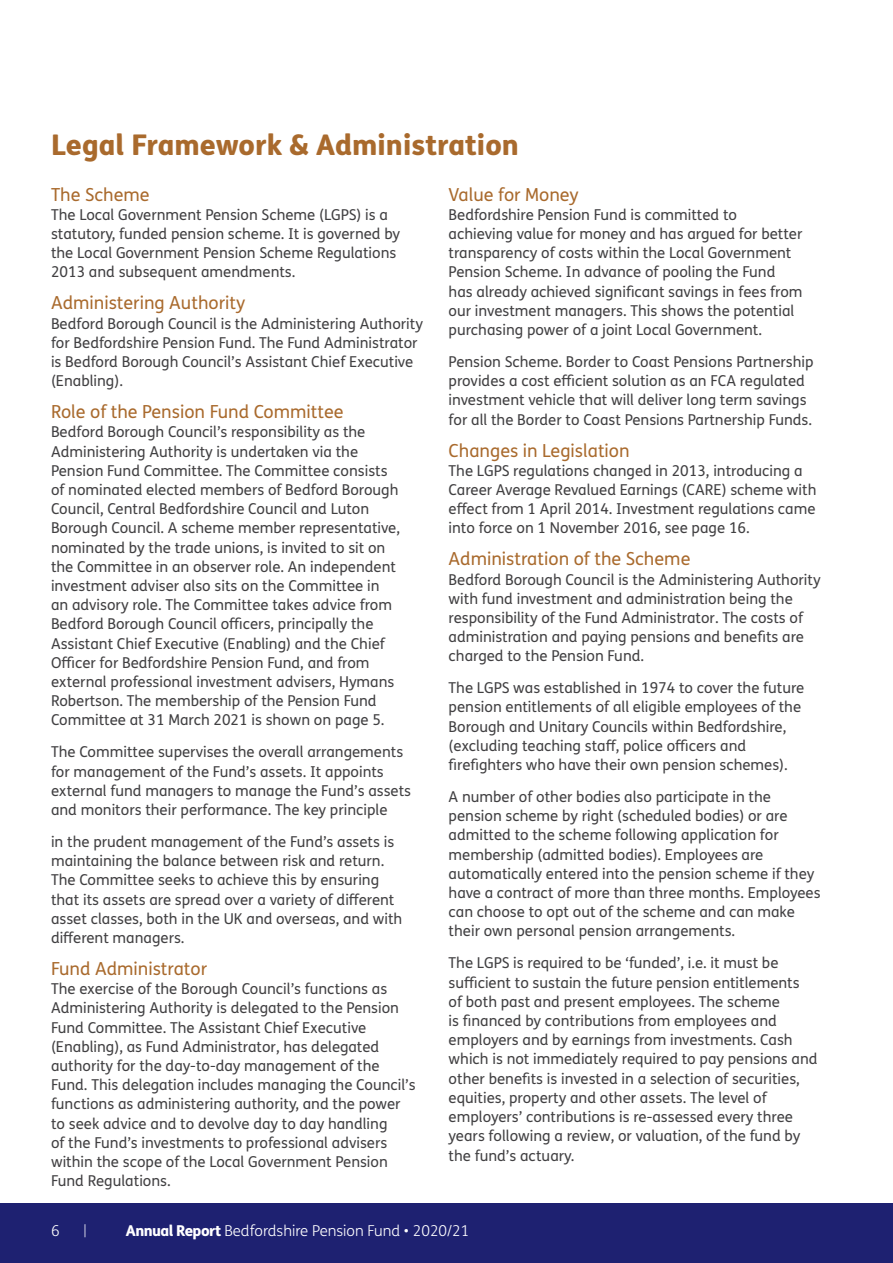
<style>
.page{position:relative;width:893px;height:1263px;background:#fff}
.page>*{position:absolute;margin:0;border:0;box-sizing:border-box;transform-origin:0 0}
.Page_Title_Orange{font:800 28.5px "FS Me Pro";color:#a96a2d}
.Heading_1{font:18px "FS Me Pro";color:#a96a2d}
.Body_Text{font:15px/19.2px "FS Me Pro";color:#414042}
.t1{font:300 15px "FS Me Pro";color:#fff}
.t2{font:300 12px "FS Me Pro";color:#fff}
.s1{font-weight:800}
</style>
<div class="page">
<div style="left:0;top:1203px;width:893px;height:60px;background:#1e2171"></div>
<p class="Page_Title_Orange" style="left:51px;top:123px;width:469px">Legal Framework &amp; Administration</p>
<p class="Heading_1" style="left:51px;top:182px;width:100px">The Scheme</p>
<p class="Body_Text" style="left:51px;top:205px;width:351px">The Local Government Pension Scheme (LGPS) is a statutory, funded pension scheme. It is governed by the Local Government Pension Scheme Regulations 2013 and subsequent amendments.</p>
<p class="Heading_1" style="left:51px;top:291px;width:196px">Administering Authority</p>
<p class="Body_Text" style="left:51px;top:313px;width:373px">Bedford Borough Council is the Administering Authority for Bedfordshire Pension Fund. The Fund Administrator is Bedford Borough Council’s Assistant Chief Executive (Enabling).</p>
<p class="Heading_1" style="left:51px;top:399px;width:294px">Role of the Pension Fund Committee</p>
<p class="Body_Text" style="left:51px;top:422px;width:351px">Bedford Borough Council’s responsibility as the Administering Authority is undertaken via the Pension Fund Committee. The Committee consists of nominated elected members of Bedford Borough Council, Central Bedfordshire Council and Luton Borough Council. A scheme member representative, nominated by the trade unions, is invited to sit on the Committee in an observer role. An independent investment adviser also sits on the Committee in an advisory role. The Committee takes advice from Bedford Borough Council officers, principally the Assistant Chief Executive (Enabling) and the Chief Officer for Bedfordshire Pension Fund, and from external professional investment advisers, Hymans Robertson. The membership of the Pension Fund Committee at 31 March 2021 is shown on page 5.</p>
<p class="Body_Text" style="left:51px;top:742px;width:362px">The Committee supervises the overall arrangements for management of the Fund’s assets. It appoints external fund managers to manage the Fund’s assets and monitors their performance. The key principle</p>
<p class="Body_Text" style="left:51px;top:832px;width:353px">in the prudent management of the Fund’s assets is maintaining the balance between risk and return.<br>The Committee seeks to achieve this by ensuring that its assets are spread over a variety of different asset classes, both in the UK and overseas, and with different managers.</p>
<p class="Heading_1" style="left:51px;top:956px;width:158px">Fund Administrator</p>
<p class="Body_Text" style="left:51px;top:979px;width:366px">The exercise of the Borough Council’s functions as Administering Authority is delegated to the Pension Fund Committee. The Assistant Chief Executive (Enabling), as Fund Administrator, has delegated authority for the day-to-day management of the Fund. This delegation includes managing the Council’s functions as administering authority, and the power to seek advice and to devolve day to day handling<br>of the Fund’s investments to professional advisers within the scope of the Local Government Pension Fund Regulations.</p>
<p class="Heading_1" style="left:449px;top:182px;width:132px">Value for Money</p>
<p class="Body_Text" style="left:449px;top:205px;width:355px">Bedfordshire Pension Fund is committed to achieving value for money and has argued for better transparency of costs within the Local Government Pension Scheme. In advance of pooling the Fund has already achieved significant savings in fees from our investment managers. This shows the potential purchasing power of a joint Local Government.</p>
<p class="Body_Text" style="left:449px;top:352px;width:366px">Pension Scheme. Border to Coast Pensions Partnership provides a cost efficient solution as an FCA regulated investment vehicle that will deliver long term savings for all the Border to Coast Pensions Partnership Funds.</p>
<p class="Heading_1" style="left:449px;top:438px;width:183px">Changes in Legislation</p>
<p class="Body_Text" style="left:449px;top:461px;width:369px">The LGPS regulations changed in 2013, introducing a Career Average Revalued Earnings (CARE) scheme with effect from 1 April 2014. Investment regulations came into force on 1 November 2016, see page 16.</p>
<p class="Heading_1" style="left:449px;top:547px;width:243px">Administration of the Scheme</p>
<p class="Body_Text" style="left:449px;top:569px;width:373px">Bedford Borough Council is the Administering Authority with fund investment and administration being the responsibility of the Fund Administrator. The costs of administration and paying pensions and benefits are charged to the Pension Fund.</p>
<p class="Body_Text" style="left:449px;top:678px;width:357px">The LGPS was established in 1974 to cover the future pension entitlements of all eligible employees of the Borough and Unitary Councils within Bedfordshire, (excluding teaching staff, police officers and firefighters who have their own pension schemes).</p>
<p class="Body_Text" style="left:449px;top:787px;width:374px">A number of other bodies also participate in the pension scheme by right (scheduled bodies) or are admitted to the scheme following application for membership (admitted bodies). Employees are automatically entered into the pension scheme if they have a contract of more than three months. Employees can choose to opt out of the scheme and can make their own personal pension arrangements.</p>
<p class="Body_Text" style="left:449px;top:953px;width:370px">The LGPS is required to be ‘funded’, i.e. it must be sufficient to sustain the future pension entitlements<br>of both past and present employees. The scheme<br>is financed by contributions from employees and employers and by earnings from investments. Cash which is not immediately required to pay pensions and other benefits is invested in a selection of securities, equities, property and other assets. The level of employers’ contributions is re-assessed every three years following a review, or valuation, of the fund by the fund’s actuary.</p>
<p class="t1" style="left:51px;top:1220px;width:10px">6</p>
<p class="t2" style="left:84px;top:1222px;width:5px">|</p>
<p class="t1" style="left:126px;top:1220px;width:345px"><span class="s1">Annual Report</span> Bedfordshire Pension Fund • 2020/21</p>
</div>
